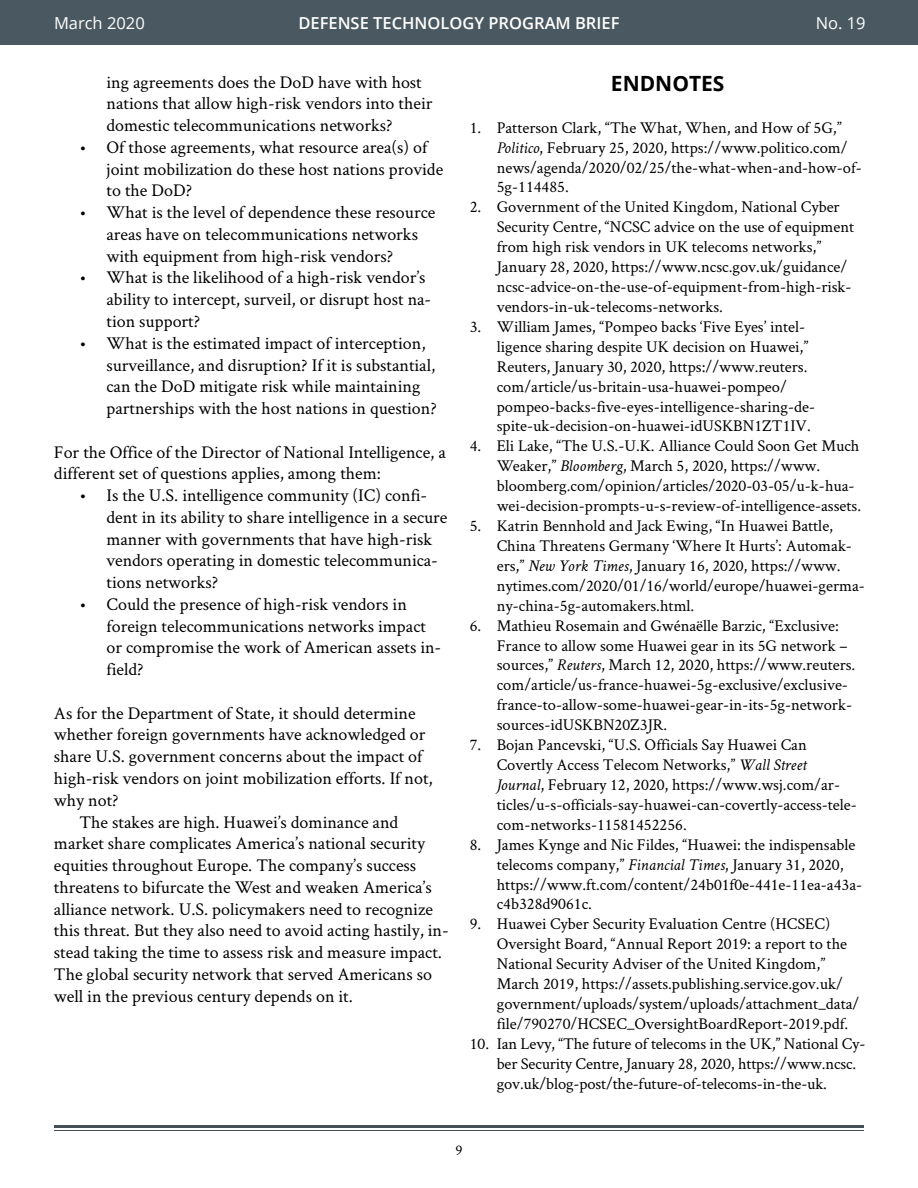
<style>
.page{position:relative;width:918px;height:1188px;background:#fff}
.page>*{position:absolute;margin:0;border:0;box-sizing:border-box;transform-origin:0 0}
.t1{font:700 21px "Open Sans";color:#000}
.t2{font:18px/21.8px "Crimson Text";color:#000}
.t3{font:16.5px/20px "Crimson Text";color:#000}
.t4{font:600 16.5px "Open Sans";color:#fff}
.t5{font:16.5px "Open Sans";color:#fff}
.t6{font:15px "Crimson Text";color:#000}
.s1{font-style:italic}
</style>
<div class="page">
<div style="left:0;top:0;width:918px;height:45px;background:#4a5961"></div>
<hr style="left:54px;top:1125px;width:810px;height:3px;background:#455058">
<hr style="left:54px;top:1130px;width:810px;height:1px;background:#455058">
<p class="t5" style="left:54px;top:12px;width:92px">March 2020</p>
<p class="t4" style="left:298px;top:12px;width:323px">DEFENSE TECHNOLOGY PROGRAM BRIEF</p>
<p class="t5" style="left:816px;top:12px;width:51px">No. 19</p>
<p class="t2" style="left:106px;top:70px;width:327px">ing agreements does the DoD have with host nations that allow high-risk vendors into their domestic telecommunications networks?</p>
<p class="t2" style="left:106px;top:136px;width:338px;text-indent:-27px">• Of those agreements, what resource area(s) of joint mobilization do these host nations provide to the DoD?</p>
<p class="t2" style="left:106px;top:201px;width:330px;text-indent:-27px">• What is the level of dependence these resource areas have on telecommunications networks with equipment from high-risk vendors?</p>
<p class="t2" style="left:106px;top:266px;width:326px;text-indent:-27px">• What is the likelihood of a high-risk vendor’s ability to intercept, surveil, or disrupt host na&shy;tion support?</p>
<p class="t2" style="left:106px;top:331px;width:332px;text-indent:-27px">• What is the estimated impact of interception, surveillance, and disruption? If it is substantial, can the DoD mitigate risk while maintaining partnerships with the host nations in question?</p>
<p class="t2" style="left:54px;top:440px;width:393px">For the Office of the Director of National Intelligence, a different set of questions applies, among them:</p>
<p class="t2" style="left:106px;top:484px;width:342px;text-indent:-27px">• Is the U.S. intelligence community (IC) confi&shy;dent in its ability to share intelligence in a secure manner with governments that have high-risk vendors operating in domestic telecommunica&shy;tions networks?</p>
<p class="t2" style="left:106px;top:593px;width:336px;text-indent:-27px">• Could the presence of high-risk vendors in foreign telecommunications networks impact or compromise the work of American assets in&shy;field?</p>
<p class="t2" style="left:54px;top:701px;width:363px">As for the Department of State, it should determine</p>
<p class="t2" style="left:54px;top:723px;width:373px">whether foreign governments have acknowledged or</p>
<p class="t2" style="left:54px;top:745px;width:370px">share U.S. government concerns about the impact of</p>
<p class="t2" style="left:54px;top:767px;width:380px">high-risk vendors on joint mobilization efforts. If not,</p>
<p class="t2" style="left:54px;top:789px;width:66px">why not?</p>
<p class="t2" style="left:80px;top:810px;width:320px">The stakes are high. Huawei’s dominance and</p>
<p class="t2" style="left:54px;top:832px;width:373px">market share complicates America’s national security</p>
<p class="t2" style="left:54px;top:854px;width:364px">equities throughout Europe. The company’s success</p>
<p class="t2" style="left:54px;top:876px;width:379px">threatens to bifurcate the West and weaken America’s</p>
<p class="t2" style="left:54px;top:897px;width:380px">alliance network. U.S. policymakers need to recognize</p>
<p class="t2" style="left:54px;top:919px;width:396px">this threat. But they also need to avoid acting hastily, in-</p>
<p class="t2" style="left:54px;top:941px;width:389px">stead taking the time to assess risk and measure impact.</p>
<p class="t2" style="left:54px;top:963px;width:380px">The global security network that served Americans so</p>
<p class="t2" style="left:54px;top:984px;width:300px">well in the previous century depends on it.</p>
<p class="t1" style="left:611px;top:69px;width:115px">ENDNOTES</p>
<p class="t3" style="left:497px;top:117px;width:367px;text-indent:-27px">1. Patterson Clark, “The What, When, and How of 5G,” <span class="s1">Politico</span>, February 25, 2020, https://www.politico.com/ news/agenda/2020/02/25/the-what-when-and-how-of-5g-114485.</p>
<p class="t3" style="left:497px;top:197px;width:359px;text-indent:-27px">2. Government of the United Kingdom, National Cyber Security Centre, “NCSC advice on the use of equipment from high risk vendors in UK telecoms networks,” January 28, 2020, https://www.ncsc.gov.uk/guidance/ ncsc-advice-on-the-use-of-equipment-from-high-risk&shy;vendors-in-uk-telecoms-networks.</p>
<p class="t3" style="left:497px;top:316px;width:320px;text-indent:-27px">3. William James, “Pompeo backs ‘Five Eyes’ intel&shy;ligence sharing despite UK decision on Huawei,” Reuters, January 30, 2020, https://www.reuters. com/article/us-britain-usa-huawei-pompeo/ pompeo-backs-five-eyes-intelligence-sharing-de&shy;spite-uk-decision-on-huawei-idUSKBN1ZT1IV.</p>
<p class="t3" style="left:497px;top:436px;width:366px;text-indent:-27px">4. Eli Lake, “The U.S.-U.K. Alliance Could Soon Get Much Weaker,” <span class="s1">Bloomberg</span>, March 5, 2020, https://www. bloomberg.com/opinion/articles/2020-03-05/u-k-hua&shy;wei-decision-prompts-u-s-review-of-intelligence-assets.</p>
<p class="t3" style="left:497px;top:515px;width:370px;text-indent:-27px">5. Katrin Bennhold and Jack Ewing, “In Huawei Battle, China Threatens Germany ‘Where It Hurts’: Automak&shy;ers,” <span class="s1">New York Times</span>, January 16, 2020, https://www. nytimes.com/2020/01/16/world/europe/huawei-germa&shy;ny-china-5g-automakers.html.</p>
<p class="t3" style="left:497px;top:615px;width:360px;text-indent:-27px">6. Mathieu Rosemain and Gwénaëlle Barzic, “Exclusive:<br>France to allow some Huawei gear in its 5G network – sources,” <span class="s1">Reuters</span>, March 12, 2020, https://www.reuters. com/article/us-france-huawei-5g-exclusive/exclusive&shy;france-to-allow-some-huawei-gear-in-its-5g-network&shy;sources-idUSKBN20Z3JR.</p>
<p class="t3" style="left:497px;top:734px;width:362px;text-indent:-27px">7. Bojan Pancevski, “U.S. Officials Say Huawei Can Covertly Access Telecom Networks,” <span class="s1">Wall Street Journal</span>, February 12, 2020, https://www.wsj.com/ar&shy;ticles/u-s-officials-say-huawei-can-covertly-access-tele&shy;com-networks-11581452256.</p>
<p class="t3" style="left:497px;top:834px;width:367px;text-indent:-27px">8. James Kynge and Nic Fildes, “Huawei: the indispensable telecoms company,” <span class="s1">Financial Times</span>, January 31, 2020, https://www.ft.com/content/24b01f0e-441e-11ea-a43a&shy;c4b328d9061c.</p>
<p class="t3" style="left:497px;top:913px;width:364px;text-indent:-27px">9. Huawei Cyber Security Evaluation Centre (HCSEC)<br>Oversight Board, “Annual Report 2019: a report to the National Security Adviser of the United Kingdom,” March 2019, https://assets.publishing.service.gov.uk/ government/uploads/system/uploads/attachment_data/ file/790270/HCSEC_OversightBoardReport-2019.pdf.</p>
<p class="t3" style="left:497px;top:1033px;width:370px;text-indent:-27px">10. Ian Levy, “The future of telecoms in the UK,” National Cy&shy;ber Security Centre, January 28, 2020, https://www.ncsc. gov.uk/blog-post/the-future-of-telecoms-in-the-uk.</p>
<p class="t6" style="left:455px;top:1140px;width:9px">9</p>
</div>
